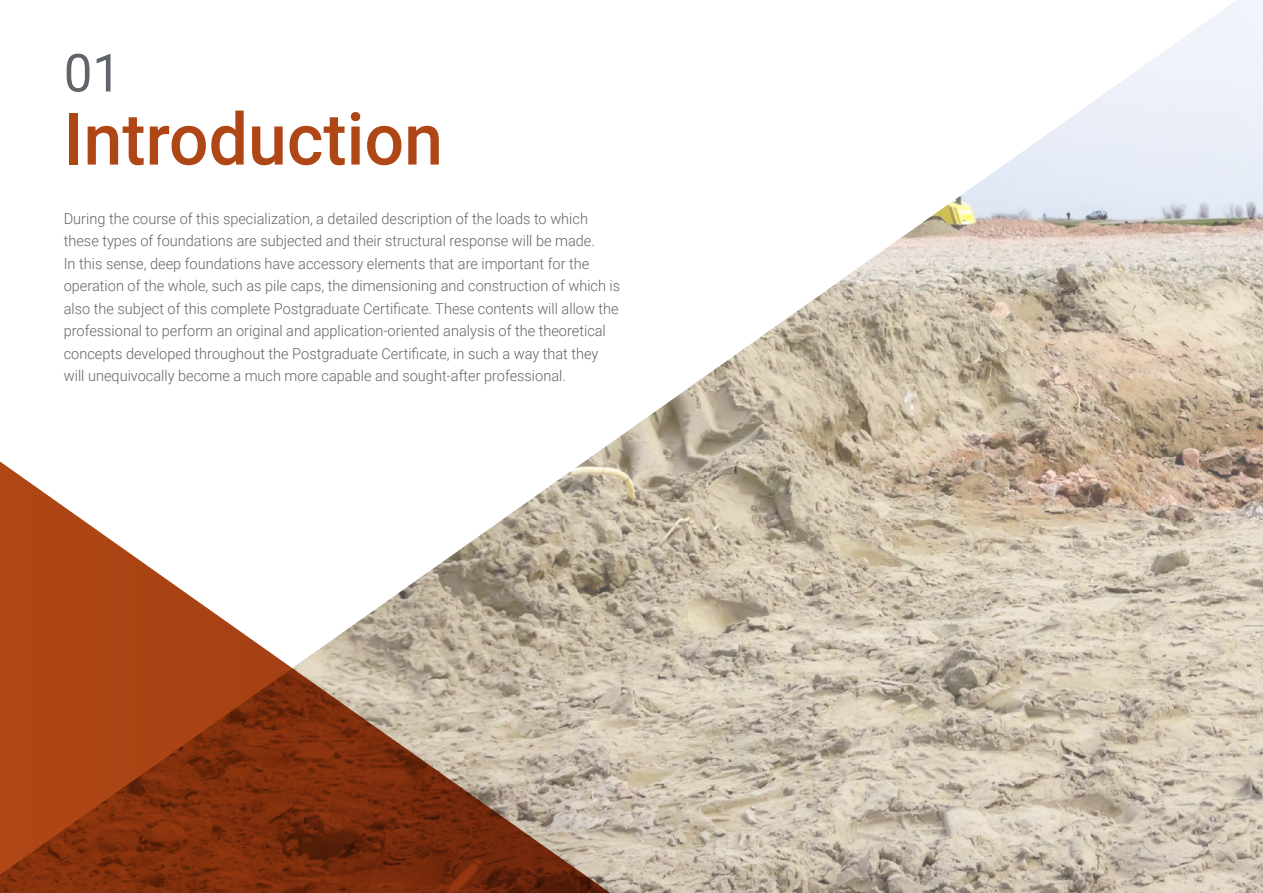
<style>
.page{position:relative;width:1263px;height:893px;background:#fff}
.page>*{position:absolute;margin:0;border:0;box-sizing:border-box;transform-origin:0 0}
.t1{font:500 72px "Roboto";color:#ae4615}
.t2{font:52.5px "Roboto";color:#61646a}
.t3{font:300 15px/22.5px "Roboto";color:#61646a}
</style>
<div class="page">
<img style="left:607px;top:0;width:656px;height:893px">
<svg style="left:0;top:446px;width:640px;height:447px"></svg>
<h2 class="t2" style="left:64px;top:36px;width:59px">01</h2>
<h1 class="t1" style="left:64px;top:89px;width:381px">Introduction</h1>
<p class="t3" style="left:64px;top:207px;width:558px">During the course of this specialization, a detailed description of the loads to which these types of foundations are subjected and their structural response will be made.<br>In this sense, deep foundations have accessory elements that are important for the operation of the whole, such as pile caps, the dimensioning and construction of which is also the subject of this complete Postgraduate Certificate. These contents will allow the professional to perform an original and application-oriented analysis of the theoretical concepts developed throughout the Postgraduate Certificate, in such a way that they will unequivocally become a much more capable and sought-after professional.</p>
</div>
